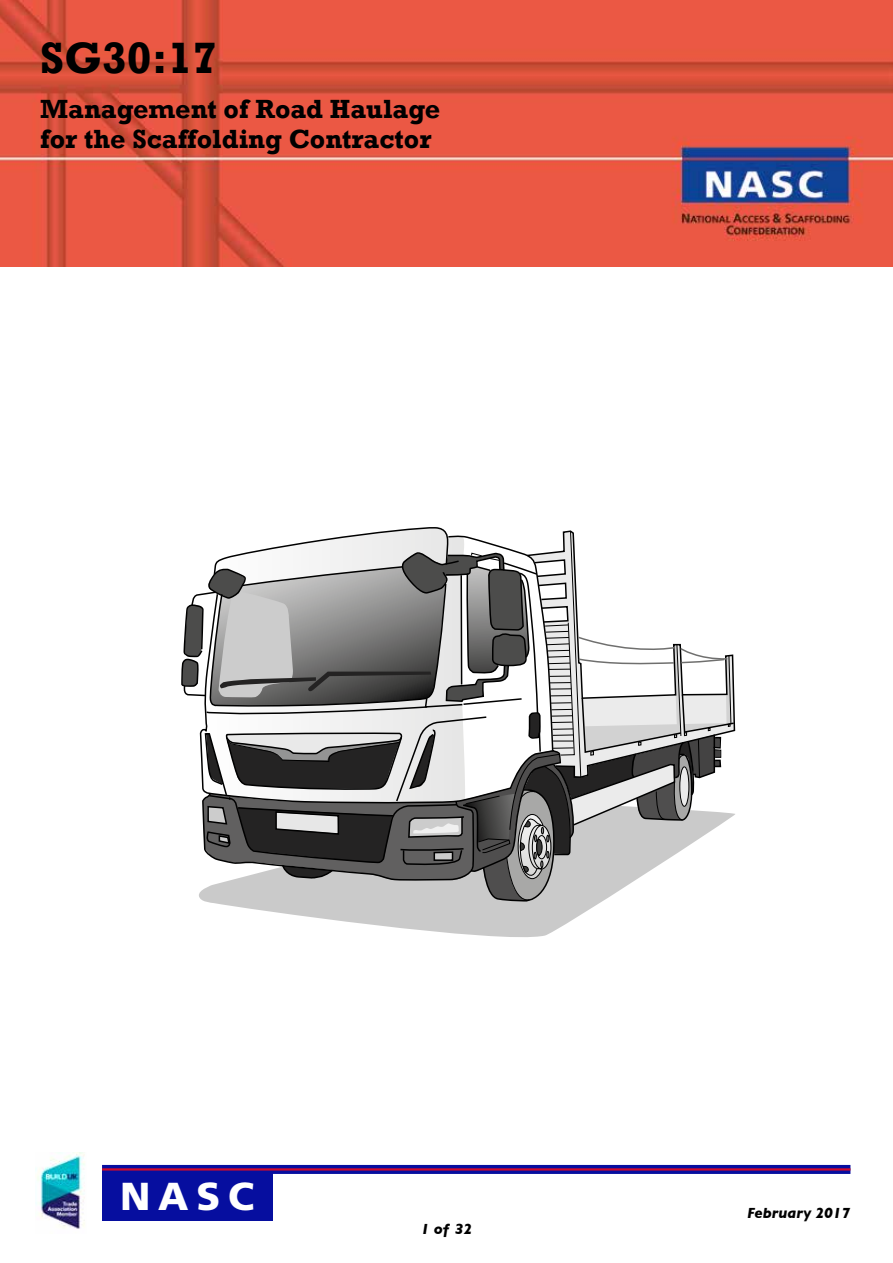
<style>
.page{position:relative;width:893px;height:1263px;background:#fff}
.page>*{position:absolute;margin:0;border:0;box-sizing:border-box;transform-origin:0 0}
.t1{font:700 45px "Rockwell";color:#000}
.t2{font:900 39px "Frutiger";color:#fff}
.t3{font:700 27px/30px "Rockwell";color:#000}
.t4{font:italic 700 15px "Gill Sans";color:#000}
</style>
<div class="page">
<div style="left:102px;top:1169px;width:170px;height:51px;background:#060e9f"></div>
<svg style="left:102px;top:1165px;width:748px;height:9px;background:#170f96"></svg>
<hr style="left:102px;top:1168px;width:748px;height:2px;background:#cf0a2c">
<img style="left:35px;top:1152px;width:50px;height:77px">
<img style="left:0;top:0;width:893px;height:267px">
<svg style="left:214px;top:903px;width:385px;height:34px"></svg>
<svg style="left:181px;top:527px;width:554px;height:376px"></svg>
<h1 class="t1" style="left:40px;top:30px;width:179px">SG30:17</h1>
<p class="t3" style="left:40px;top:94px;width:401px">Management of Road Haulage for the Scaffolding Contractor</p>
<h2 class="t2" style="left:120px;top:1173px;width:135px">NASC</h2>
<p class="t4" style="left:421px;top:1220px;width:53px">1 of 32</p>
<p class="t4" style="left:747px;top:1204px;width:105px">February 2017</p>
</div>
